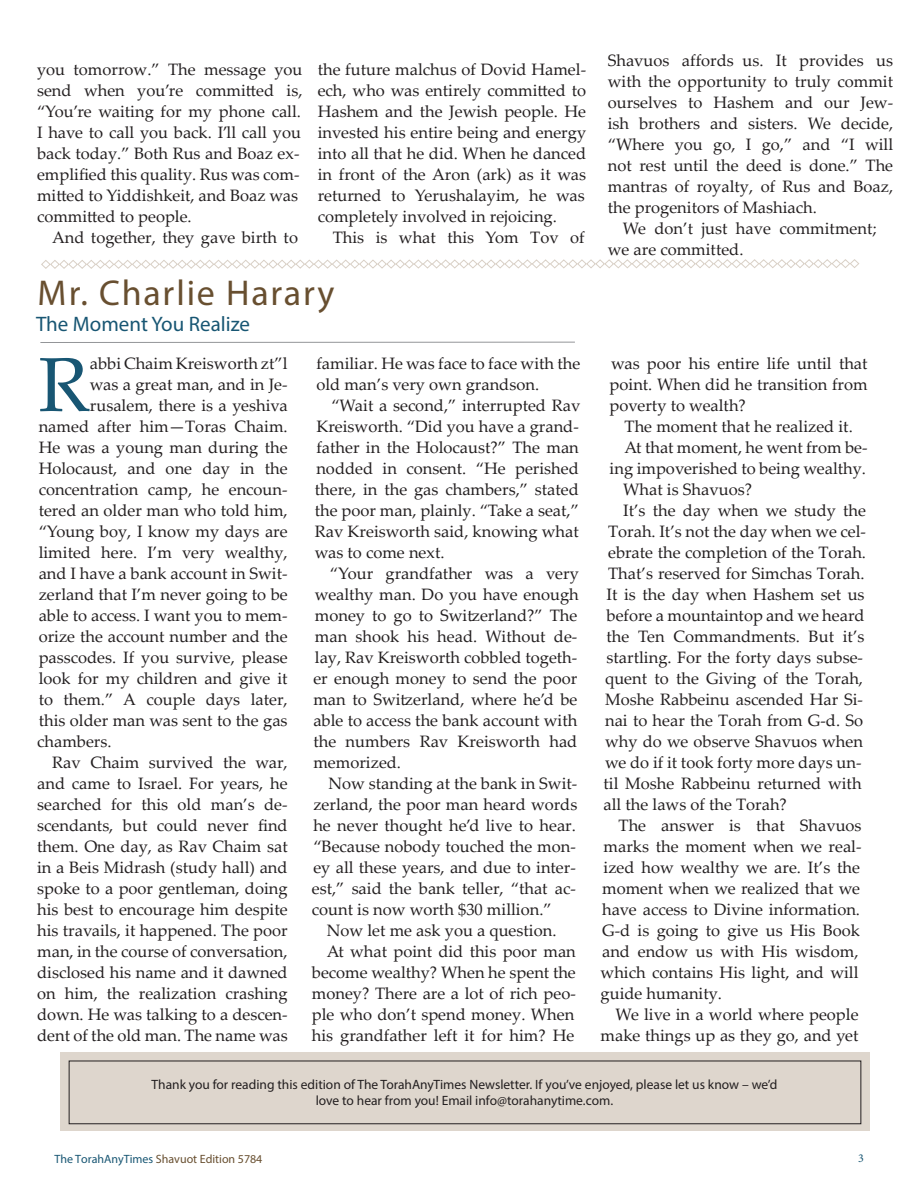
<style>
.page{position:relative;width:918px;height:1188px;background:#fff}
.page>*{position:absolute;margin:0;border:0;box-sizing:border-box;transform-origin:0 0}
.Paragraph_First{font:76.8px "Palatino Linotype";color:#185673}
.t1{font:36px "Myriad Pro";letter-spacing:.05em;color:#684f30}
.t2{font:21px "Myriad Pro";color:#185673}
.Paragraph_Indented{font:16.5px/21px "Palatino Linotype";color:#231f20;text-align:justify}
.Paragraph_First-2{font:16.5px "Palatino Linotype";color:#231f20}
.t3{font:13.5px/16.2px "Myriad Pro";color:#231f20;text-align:center}
.t4{font:12px "Myriad Pro";color:#684f30}
.t5{font:12px "Minion Pro";color:#185673}
.s1{color:#185673}
</style>
<div class="page">
<div style="left:60px;top:1053px;width:810px;height:78px;background:#ded6cd"></div>
<div style="left:69px;top:1061px;width:792px;height:63px;border:1px solid #231f20"></div>
<svg style="left:41px;top:259px;width:819px;height:10px"></svg>
<hr style="left:40px;top:342px;width:535px;height:1px;background:#939598">
<p class="Paragraph_Indented" style="left:37px;top:58px;width:267px;text-align:left">you tomorrow.” The message you send when you’re committed is, “You’re waiting for my phone call.<br>I have to call you back. I’ll call you back today.” Both Rus and Boaz ex&shy;emplified this quality. Rus was com&shy;mitted to Yiddishkeit, and Boaz was committed to people.</p>
<p class="Paragraph_Indented" style="left:52px;top:226px;width:248px">And together, they gave birth to</p>
<p class="Paragraph_Indented" style="left:318px;top:58px;width:270px">the future malchus of Dovid Hamel&shy;ech, who was entirely committed to Hashem and the Jewish people. He invested his entire being and energy into all that he did. When he danced in front of the Aron (ark) as it was returned to Yerushalayim, he was completely involved in rejoicing.</p>
<p class="Paragraph_Indented" style="left:333px;top:226px;width:254px">This is what this Yom Tov of</p>
<p class="t1" style="left:38px;top:271px;width:299px">Mr. Charlie Harary</p>
<p class="t2" style="left:36px;top:311px;width:216px">The Moment You Realize</p>
<p class="Paragraph_First" style="left:39px;top:330px;width:53px">R</p>
<p class="Paragraph_First-2" style="left:90px;top:352px;width:199px">abbi Chaim Kreisworth zt”l</p>
<p class="Paragraph_Indented" style="left:316px;top:352px;width:266px">familiar. He was face to face with the old man’s very own grandson.</p>
<p class="Paragraph_Indented" style="left:315px;top:394px;width:267px;text-indent:17px">“Wait a second,” interrupted Rav Kreisworth. “Did you have a grand&shy;father in the Holocaust?” The man nodded in consent. “He perished there, in the gas chambers,” stated the poor man, plainly. “Take a seat,” Rav Kreisworth said, knowing what was to come next.</p>
<p class="Paragraph_Indented" style="left:313px;top:562px;width:267px;text-indent:16px">“Your grandfather was a very wealthy man. Do you have enough money to go to Switzerland?” The man shook his head. Without de&shy;lay, Rav Kreisworth cobbled togeth&shy;er enough money to send the poor man to Switzerland, where he’d be able to access the bank account with the numbers Rav Kreisworth had memorized.</p>
<p class="Paragraph_Indented" style="left:312px;top:772px;width:267px;text-indent:16px">Now standing at the bank in Swit&shy;zerland, the poor man heard words he never thought he’d live to hear. “Because nobody touched the mon&shy;ey all these years, and due to inter&shy;est,” said the bank teller, “that ac&shy;count is now worth $30 million.”</p>
<p class="Paragraph_Indented" style="left:327px;top:920px;width:231px">Now let me ask you a question.</p>
<p class="Paragraph_Indented" style="left:312px;top:941px;width:266px;text-indent:15px">At what point did this poor man become wealthy? When he spent the money? There are a lot of rich peo&shy;ple who don’t spend money. When his grandfather left it for him? He</p>
<p class="Paragraph_First-2" style="left:90px;top:373px;width:199px">was a great man, and in Je-</p>
<p class="Paragraph_First-2" style="left:90px;top:394px;width:199px">rusalem, there is a yeshiva</p>
<p class="Paragraph_First-2" style="left:39px;top:415px;width:251px">named after him—Toras Chaim.</p>
<p class="Paragraph_First-2" style="left:39px;top:436px;width:251px">He was a young man during the</p>
<p class="Paragraph_First-2" style="left:39px;top:457px;width:250px">Holocaust, and one day in the</p>
<p class="Paragraph_First-2" style="left:39px;top:478px;width:251px">concentration camp, he encoun-</p>
<p class="Paragraph_First-2" style="left:39px;top:499px;width:251px">tered an older man who told him,</p>
<p class="Paragraph_First-2" style="left:39px;top:520px;width:251px">“Young boy, I know my days are</p>
<p class="Paragraph_First-2" style="left:39px;top:541px;width:250px">limited here. I’m very wealthy,</p>
<p class="Paragraph_First-2" style="left:39px;top:562px;width:251px">and I have a bank account in Swit-</p>
<p class="Paragraph_First-2" style="left:39px;top:583px;width:251px">zerland that I’m never going to be</p>
<p class="Paragraph_First-2" style="left:39px;top:604px;width:251px">able to access. I want you to mem-</p>
<p class="Paragraph_First-2" style="left:39px;top:625px;width:251px">orize the account number and the</p>
<p class="Paragraph_First-2" style="left:39px;top:646px;width:250px">passcodes. If you survive, please</p>
<p class="Paragraph_First-2" style="left:39px;top:667px;width:251px">look for my children and give it</p>
<p class="Paragraph_First-2" style="left:39px;top:688px;width:250px">to them.” A couple days later,</p>
<p class="Paragraph_First-2" style="left:39px;top:709px;width:250px">this older man was sent to the gas</p>
<p class="Paragraph_First-2" style="left:37px;top:730px;width:76px">chambers.</p>
<p class="Paragraph_Indented" style="left:37px;top:751px;width:252px;text-indent:15px">Rav Chaim survived the war, and came to Israel. For years, he searched for this old man’s de&shy;scendants, but could never find them. One day, as Rav Chaim sat in a Beis Midrash (study hall) and spoke to a poor gentleman, doing his best to encourage him despite his travails, it happened. The poor man, in the course of conversation, disclosed his name and it dawned on him, the realization crashing down. He was talking to a descen&shy;dent of the old man. The name was</p>
<p class="Paragraph_Indented" style="left:608px;top:49px;width:287px">Shavuos affords us. It provides us</p>
<p class="Paragraph_Indented" style="left:608px;top:70px;width:287px">with the opportunity to truly commit</p>
<p class="Paragraph_Indented" style="left:608px;top:91px;width:287px">ourselves to Hashem and our Jew-</p>
<p class="Paragraph_Indented" style="left:608px;top:112px;width:287px">ish brothers and sisters. We decide,</p>
<p class="Paragraph_Indented" style="left:608px;top:133px;width:287px">“Where you go, I go,” and “I will</p>
<p class="Paragraph_Indented" style="left:608px;top:154px;width:287px">not rest until the deed is done.” The</p>
<p class="Paragraph_Indented" style="left:608px;top:175px;width:287px">mantras of royalty, of Rus and Boaz,</p>
<p class="Paragraph_Indented" style="left:608px;top:196px;width:211px">the progenitors of Mashiach.</p>
<p class="Paragraph_Indented" style="left:623px;top:217px;width:255px">We don’t just have commitment;</p>
<p class="Paragraph_Indented" style="left:608px;top:238px;width:137px">we are committed.</p>
<p class="Paragraph_Indented" style="left:610px;top:353px;width:260px">was poor his entire life until that point. When did he transition from poverty to wealth?</p>
<p class="Paragraph_Indented" style="left:625px;top:416px;width:230px">The moment that he realized it.</p>
<p class="Paragraph_Indented" style="left:610px;top:437px;width:259px;text-align:right">At that moment, he went from be&shy;ing impoverished to being wealthy.</p>
<p class="Paragraph_Indented" style="left:623px;top:479px;width:130px">What is Shavuos?</p>
<p class="Paragraph_Indented" style="left:604px;top:500px;width:264px;text-align:left;text-indent:20px">It’s the day when we study the<br>Torah. It’s not the day when we cel&shy;ebrate the completion of the Torah.<br>That’s reserved for Simchas Torah.<br>It is the day when Hashem set us before a mountaintop and we heard the Ten Commandments. But it’s startling. For the forty days subse&shy;quent to the Giving of the Torah,<br>Moshe Rabbeinu ascended Har Si&shy;nai to hear the Torah from G-d. So why do we observe Shavuos when we do if it took forty more days un&shy;til Moshe Rabbeinu returned with all the laws of the Torah?</p>
<p class="Paragraph_Indented" style="left:601px;top:815px;width:263px;text-align:left;text-indent:18px">The answer is that Shavuos marks the moment when we real&shy;ized how wealthy we are. It’s the moment when we realized that we have access to Divine information.<br>G-d is going to give us His Book and endow us with His wisdom, which contains His light, and will guide humanity.</p>
<p class="Paragraph_Indented" style="left:601px;top:1004px;width:260px;text-align:right">We live in a world where people make things up as they go, and yet</p>
<p class="t3" style="left:152px;top:1076px;width:627px">Thank you for reading this edition of The TorahAnyTimes Newsletter. If you’ve enjoyed, please let us know – we’d love to hear from you! Email info@torahanytime.com.</p>
<p class="t4" style="left:55px;top:1151px;width:209px"><span class="s1">The TorahAnyTimes</span> Shavuot Edition 5784</p>
<p class="t5" style="left:858px;top:1150px;width:7px">3</p>
</div>
